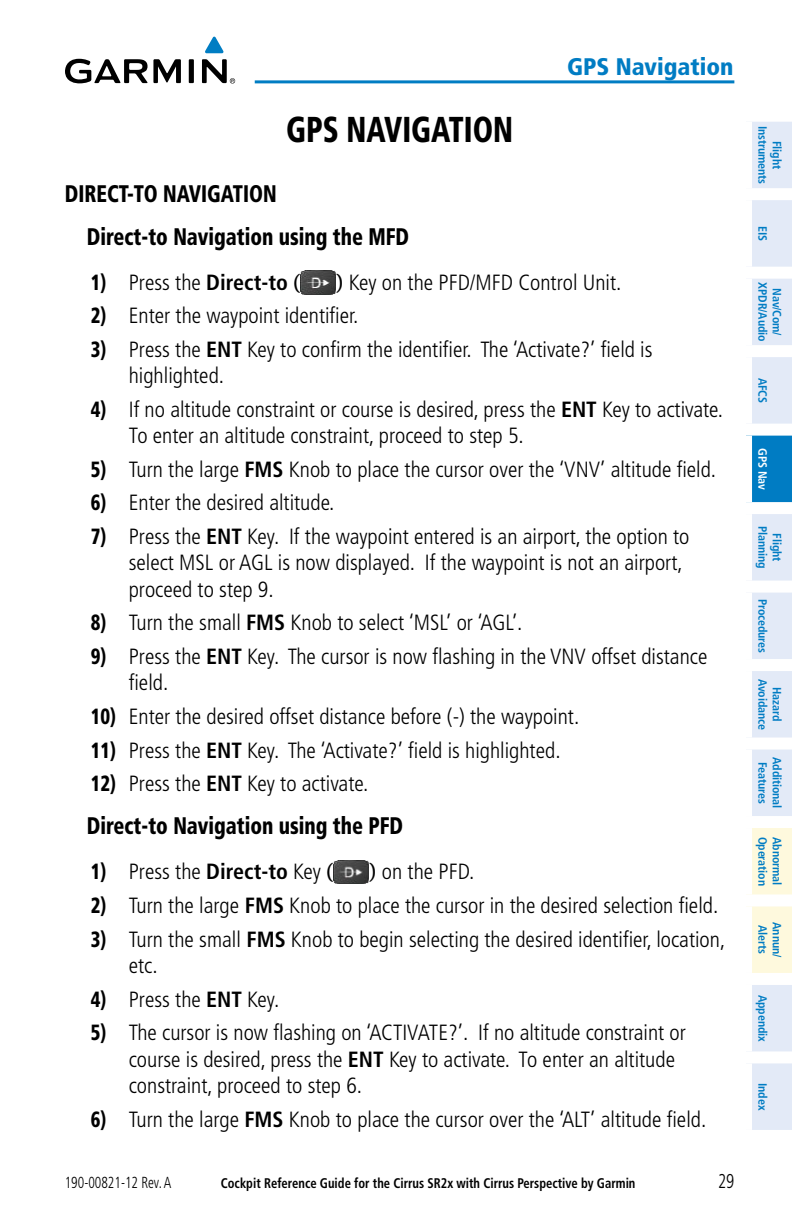
<style>
.page{position:relative;width:792px;height:1224px;background:#fff}
.page>*{position:absolute;margin:0;border:0;box-sizing:border-box;transform-origin:0 0}
.Header_1{font:900 condensed 36px "Frutiger";color:#000;scale:.83 1}
.Header_3{font:900 condensed 24px "Frutiger";color:#000;scale:.85 1}
.Header_2{font:900 condensed 24px "Frutiger";color:#000;scale:.85 1}
.t1{font:900 condensed 24px "Frutiger";color:#007cc3}
.Procedure{font:300 condensed 22px/26.4px "Frutiger";color:#000}
.Procedure-2{font:700 condensed 22px "Frutiger";color:#000}
.t2{font:300 condensed 20px "Frutiger";color:#000;scale:.85 1}
.t3{font:300 condensed 16px "Frutiger";color:#000;scale:.85 1}
.t4{font:700 condensed 14px "Frutiger";color:#000;scale:.9 1}
.t5{font:700 condensed 12px/14.4px "Frutiger";letter-spacing:-.01em;color:#007cc3;text-align:center}
.t6{font:700 condensed 12px "Frutiger";letter-spacing:-.01em;color:#fff}
.s1{font-weight:900}
.s2{font-weight:300}
.s3{font-family:"Berkeley";font-weight:900;font-stretch:normal;font-size:23px}
.s4{font-weight:700}
</style>
<div class="page">
<div style="left:752px;top:122px;width:40px;height:1008px;background:#e3eaf7"></div>
<div style="left:746px;top:430px;width:46px;height:78px;background:#007cc3"></div>
<div style="left:752px;top:828px;width:40px;height:145px;background:#fef9dd"></div>
<div style="left:740px;top:188px;width:52px;height:12px;background:#fff"></div>
<div style="left:740px;top:267px;width:52px;height:12px;background:#fff"></div>
<div style="left:740px;top:345px;width:52px;height:12px;background:#fff"></div>
<div style="left:740px;top:424px;width:52px;height:12px;background:#fff"></div>
<div style="left:740px;top:436px;width:12px;height:66px;background:#fff"></div>
<div style="left:740px;top:502px;width:52px;height:12px;background:#fff"></div>
<div style="left:740px;top:581px;width:52px;height:12px;background:#fff"></div>
<div style="left:740px;top:659px;width:52px;height:12px;background:#fff"></div>
<div style="left:740px;top:738px;width:52px;height:12px;background:#fff"></div>
<div style="left:740px;top:816px;width:52px;height:12px;background:#fff"></div>
<div style="left:740px;top:894px;width:52px;height:12px;background:#fff"></div>
<div style="left:740px;top:973px;width:52px;height:12px;background:#fff"></div>
<div style="left:740px;top:1051px;width:52px;height:12px;background:#fff"></div>
<img style="left:301px;top:271px;width:35px;height:23px">
<img style="left:334px;top:860px;width:35px;height:24px">
<hr style="left:255px;top:80px;width:479px;height:3px;background:#007dc3">
<svg style="left:205px;top:37px;width:19px;height:16px"></svg>
<svg style="left:65px;top:59px;width:170px;height:25px"></svg>
<p class="Header_1" style="left:286px;top:108px;width:275px">GPS NAVIGATION</p>
<p class="t1" style="left:567px;top:52px;width:168px">GPS Navigation</p>
<p class="Header_2" style="left:65px;top:179px;width:251px">DIRECT-TO NAVIGATION</p>
<p class="Header_3" style="left:87px;top:222px;width:381px">Direct-to Navigation using the MFD</p>
<p class="Procedure-2" style="left:91px;top:269px;width:211px"><span class="s1">1)</span> <span class="s2">Press the</span> Direct-to <span class="s3">(</span></p>
<p class="Procedure" style="left:336px;top:269px;width:287px"><span class="s3">)</span> Key on the PFD/MFD Control Unit.</p>
<p class="Procedure" style="left:91px;top:303px;width:269px"><span class="s1">2)</span> Enter the waypoint identifier.</p>
<p class="Procedure" style="left:129px;top:336px;width:525px;text-indent:-38px"><span class="s1">3)</span> Press the <span class="s4">ENT</span> Key to confirm the identifier. The ‘Activate?’ field is highlighted.</p>
<p class="Procedure" style="left:129px;top:396px;width:596px;text-indent:-38px"><span class="s1">4)</span> If no altitude constraint or course is desired, press the <span class="s4">ENT</span> Key to activate.<br>To enter an altitude constraint, proceed to step 5.</p>
<p class="Procedure" style="left:91px;top:456px;width:627px"><span class="s1">5)</span> Turn the large <span class="s4">FMS</span> Knob to place the cursor over the ‘VNV’ altitude field.</p>
<p class="Procedure" style="left:91px;top:490px;width:245px"><span class="s1">6)</span> Enter the desired altitude.</p>
<p class="Procedure" style="left:129px;top:524px;width:562px;text-indent:-38px"><span class="s1">7)</span> Press the <span class="s4">ENT</span> Key. If the waypoint entered is an airport, the option to select MSL or AGL is now displayed. If the waypoint is not an airport, proceed to step 9.</p>
<p class="Procedure" style="left:91px;top:610px;width:433px"><span class="s1">8)</span> Turn the small <span class="s4">FMS</span> Knob to select ‘MSL’ or ‘AGL’.</p>
<p class="Procedure" style="left:129px;top:644px;width:580px;text-indent:-38px"><span class="s1">9)</span> Press the <span class="s4">ENT</span> Key. The cursor is now flashing in the VNV offset distance field.</p>
<p class="Procedure" style="left:91px;top:704px;width:490px"><span class="s1">10)</span> Enter the desired offset distance before (-) the waypoint.</p>
<p class="Procedure" style="left:91px;top:737px;width:471px"><span class="s1">11)</span> Press the <span class="s4">ENT</span> Key. The ‘Activate?’ field is highlighted.</p>
<p class="Procedure" style="left:91px;top:771px;width:279px"><span class="s1">12)</span> Press the <span class="s4">ENT</span> Key to activate.</p>
<p class="Header_3" style="left:87px;top:812px;width:374px">Direct-to Navigation using the PFD</p>
<p class="Procedure" style="left:91px;top:859px;width:244px"><span class="s1">1)</span> Press the <span class="s4">Direct-to</span> Key <span class="s3">(</span></p>
<p class="Procedure" style="left:369px;top:859px;width:107px"><span class="s3">)</span> on the PFD.</p>
<p class="Procedure" style="left:91px;top:892px;width:629px"><span class="s1">2)</span> Turn the large <span class="s4">FMS</span> Knob to place the cursor in the desired selection field.</p>
<p class="Procedure" style="left:129px;top:926px;width:598px;text-indent:-38px"><span class="s1">3)</span> Turn the small <span class="s4">FMS</span> Knob to begin selecting the desired identifier, location, etc.</p>
<p class="Procedure" style="left:91px;top:986px;width:190px"><span class="s1">4)</span> Press the <span class="s4">ENT</span> Key.</p>
<p class="Procedure" style="left:129px;top:1020px;width:559px;text-indent:-38px"><span class="s1">5)</span> The cursor is now flashing on ‘ACTIVATE?’. If no altitude constraint or course is desired, press the <span class="s4">ENT</span> Key to activate. To enter an altitude constraint, proceed to step 6.</p>
<p class="Procedure" style="left:91px;top:1106px;width:617px"><span class="s1">6)</span> Turn the large <span class="s4">FMS</span> Knob to place the cursor over the ‘ALT’ altitude field.</p>
<p class="t3" style="left:65px;top:1173px;width:127px">190-00821-12 Rev. A</p>
<p class="t4" style="left:221px;top:1175px;width:462px">Cockpit Reference Guide for the Cirrus SR2x with Cirrus Perspective by Garmin</p>
<p class="t2" style="left:718px;top:1170px;width:21px">29</p>
<p class="t5" style="left:784px;top:126px;width:60px;rotate:90deg">Flight<br>Instruments</p>
<p class="t5" style="left:770px;top:226px;width:17px;rotate:90deg">EIS</p>
<p class="t5" style="left:784px;top:282px;width:61px;rotate:90deg">Nav/Com/<br>XPDR/Audio</p>
<p class="t5" style="left:770px;top:378px;width:27px;rotate:90deg">AFCS</p>
<p class="t6" style="left:770px;top:448px;width:43px;rotate:90deg">GPS Nav</p>
<p class="t5" style="left:784px;top:526px;width:44px;rotate:90deg">Flight<br>Planning</p>
<p class="t5" style="left:770px;top:599px;width:56px;rotate:90deg">Procedures</p>
<p class="t5" style="left:784px;top:679px;width:53px;rotate:90deg">Hazard<br>Avoidance</p>
<p class="t5" style="left:784px;top:757px;width:53px;rotate:90deg">Additional<br>Features</p>
<p class="t5" style="left:770px;top:837px;width:51px;rotate:90deg">Operation</p>
<p class="t5" style="left:784px;top:837px;width:50px;rotate:90deg">Abnormal</p>
<p class="t5" style="left:770px;top:925px;width:31px;rotate:90deg">Alerts</p>
<p class="t5" style="left:784px;top:922px;width:36px;rotate:90deg">Annun/</p>
<p class="t5" style="left:770px;top:995px;width:48px;rotate:90deg">Appendix</p>
<p class="t5" style="left:770px;top:1083px;width:29px;rotate:90deg">Index</p>
</div>
